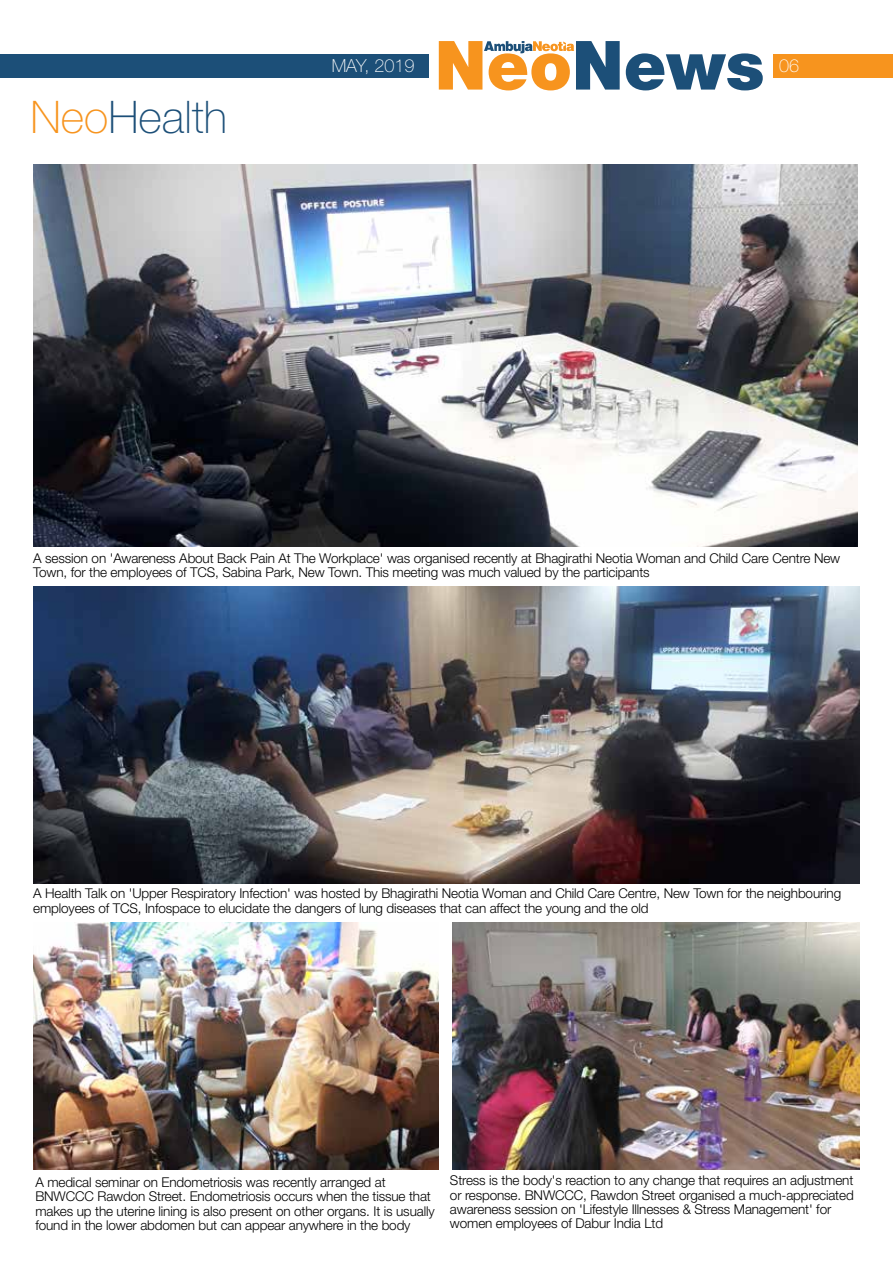
<style>
.page{position:relative;width:893px;height:1263px;background:#fff}
.page>*{position:absolute;margin:0;border:0;box-sizing:border-box;transform-origin:0 0}
.t1{font:100 45px "Helvetica Neue LT Std";color:#1c4f78}
.t2{font:100 18px "Helvetica Neue LT Std";color:#fff}
.t3{font:300 13.5px/14.2px "Helvetica Neue LT Std";letter-spacing:-.01em;color:#000}
.s1{color:#f7941e}
</style>
<div class="page">
<div style="left:0;top:54px;width:893px;height:24px;background:#1c4f78"></div>
<div style="left:680px;top:54px;width:213px;height:24px;background:#f7941e"></div>
<div style="left:429px;top:26px;width:344px;height:93px;background:#fff"></div>
<svg style="left:439px;top:41px;width:324px;height:49px"></svg>
<img style="left:33px;top:586px;width:826px;height:297px">
<img style="left:33px;top:164px;width:825px;height:383px">
<img style="left:33px;top:922px;width:405px;height:247px">
<img style="left:452px;top:922px;width:407px;height:247px">
<h1 class="t1" style="left:30px;top:91px;width:198px"><span class="s1">Neo</span>Health</h1>
<h2 class="t2" style="left:332px;top:55px;width:84px">MAY, 2019</h2>
<h2 class="t2" style="left:779px;top:55px;width:22px">06</h2>
<p class="t3" style="left:33px;top:550px;width:809px">A session on 'Awareness About Back Pain At The Workplace' was organised recently at Bhagirathi Neotia Woman and Child Care Centre New<br>Town, for the employees of TCS, Sabina Park, New Town. This meeting was much valued by the participants</p>
<p class="t3" style="left:33px;top:886px;width:809px">A Health Talk on 'Upper Respiratory Infection' was hosted by Bhagirathi Neotia Woman and Child Care Centre, New Town for the neighbouring employees of TCS, Infospace to elucidate the dangers of lung diseases that can affect the young and the old</p>
<p class="t3" style="left:35px;top:1175px;width:401px">A medical seminar on Endometriosis was recently arranged at BNWCCC Rawdon Street. Endometriosis occurs when the tissue that makes up the uterine lining is also present on other organs. It is usually found in the lower abdomen but can appear anywhere in the body</p>
<p class="t3" style="left:450px;top:1173px;width:405px">Stress is the body's reaction to any change that requires an adjustment or response. BNWCCC, Rawdon Street organised a much-appreciated awareness session on 'Lifestyle Illnesses &amp; Stress Management' for women employees of Dabur India Ltd</p>
</div>
